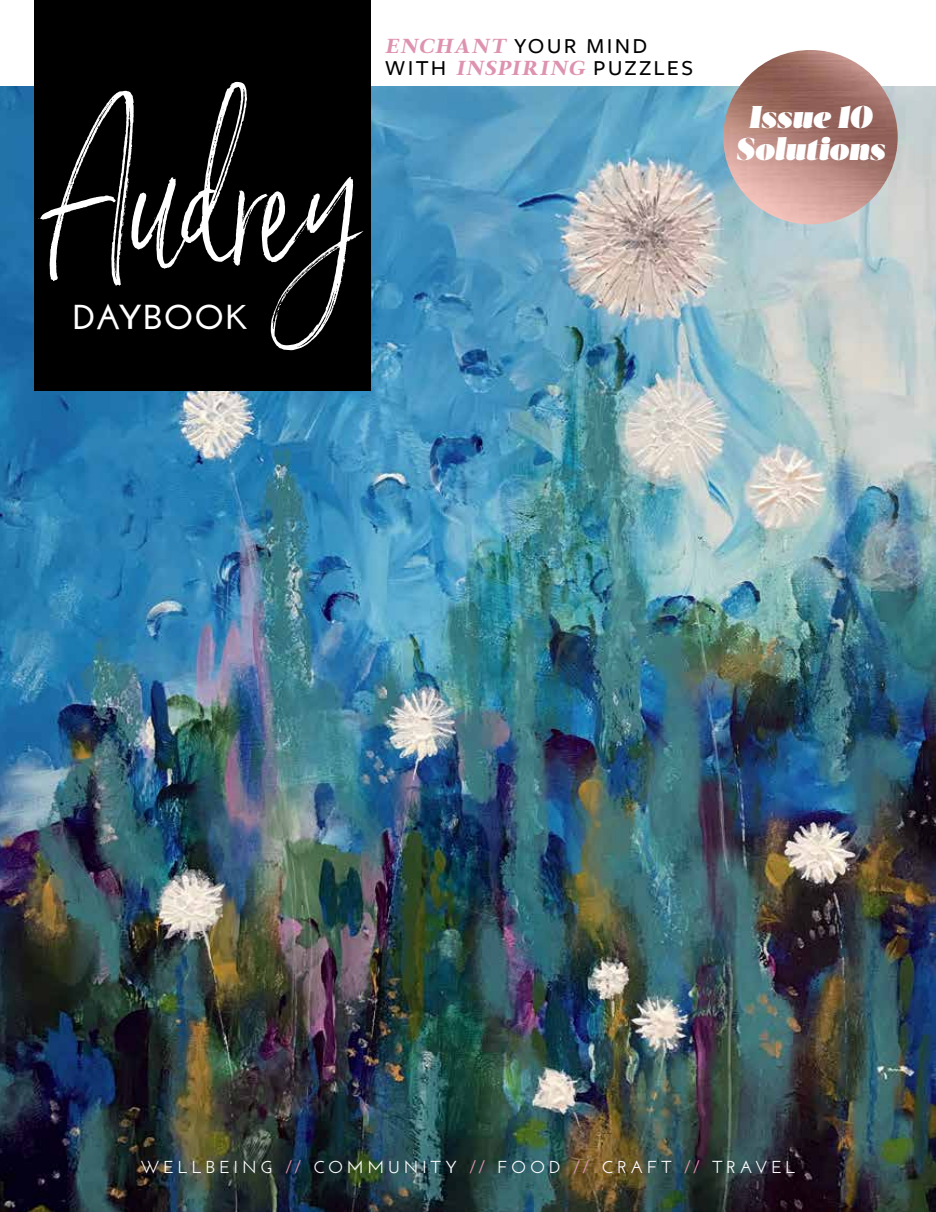
<style>
.page{position:relative;width:936px;height:1212px;background:#fff}
.page>*{position:absolute;margin:0;border:0;box-sizing:border-box;transform-origin:0 0}
.t1{font:189.75px "Saturday Script";letter-spacing:-.015em;color:#fff;scale:.71 1}
.t2{font:700 34.5px "Josefin Sans";letter-spacing:.02em;color:#fff;scale:1.04 1}
.t3{font:italic 31.5px/32.8px "Acta Poster";letter-spacing:-.005em;color:#fff;text-align:center}
.t4{font:500 22.2px/21.3px "Freight Sans Pro";letter-spacing:.095em;color:#000;scale:1.04 1}
.t5{font:600 17.25px "Josefin Sans";letter-spacing:.205em;color:#fff;scale:1.04 1}
.s1{font-family:"Magneta";font-weight:900;font-style:italic;font-size:20.25px;color:#dd93b0}
.s2{color:#dd93b0}
</style>
<div class="page">
<img style="left:0;top:86px;width:935px;height:1126px">
<div style="left:34px;top:0;width:336px;height:391px;background:#000"></div>
<img style="left:723px;top:50px;width:174px;height:174px;border-radius:87px">
<h1 class="t1" style="left:46px;top:81px;width:441px">Audrey</h1>
<h2 class="t2" style="left:73px;top:297px;width:169px">DAYBOOK</h2>
<p class="t4" style="left:385px;top:34px;width:298px"><span class="s1">ENCHANT</span> YOUR MIND<br>WITH <span class="s1">INSPIRING</span>PUZZLES</p>
<h3 class="t3" style="left:735px;top:100px;width:151px">Issue 10<br>Solutions</h3>
<p class="t5" style="left:140px;top:1157px;width:632px">WELLBEING <span class="s2">//</span> COMMUNITY <span class="s2">//</span> FOOD <span class="s2">//</span> CRAFT <span class="s2">//</span> TRAVEL</p>
</div>
